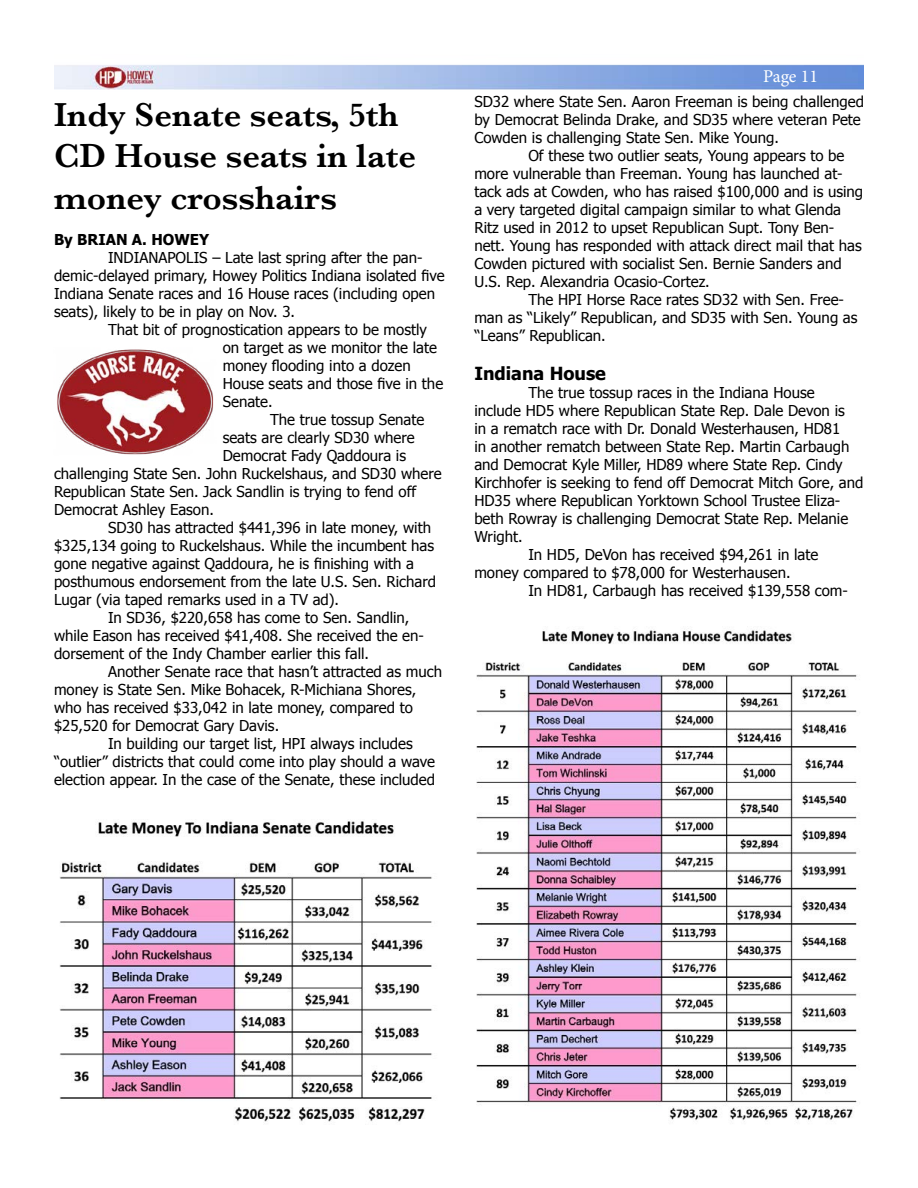
<style>
.page{position:relative;width:918px;height:1188px;background:#fff}
.page>*{position:absolute;margin:0;border:0;box-sizing:border-box;transform-origin:0 0}
.t1{font:600 34.5px/41.4px "Baskerville";color:#000}
.t2{font:700 18px "Tahoma";color:#000}
.t3{font:18px "Minion Pro";letter-spacing:-.005em;color:#fff}
.t4{font:15px/18px "Tahoma";color:#000}
.t5{font:700 15px "Tahoma";color:#000}
</style>
<div class="page">
<img style="left:54px;top:64px;width:810px;height:26px">
<img style="left:57px;top:349px;width:157px;height:106px">
<img style="left:59px;top:821px;width:373px;height:302px">
<img style="left:476px;top:630px;width:381px;height:490px">
<h1 class="t1" style="left:54px;top:94px;width:363px">Indy Senate seats, 5th<br>CD House seats in late money crosshairs</h1>
<p class="t5" style="left:54px;top:229px;width:157px">By BRIAN A. HOWEY</p>
<p class="t4" style="left:54px;top:248px;width:392px;text-indent:54px">INDIANAPOLIS – Late last spring after the pan&shy;demic-delayed primary, Howey Politics Indiana isolated five Indiana Senate races and 16 House races (including open seats), likely to be in play on Nov. 3.</p>
<p class="t4" style="left:223px;top:320px;width:222px;text-indent:-115px">That bit of prognostication appears to be mostly on target as we monitor the late money flooding into a dozen<br>House seats and those five in the<br>Senate.</p>
<p class="t4" style="left:270px;top:410px;width:156px">The true tossup Senate</p>
<p class="t4" style="left:223px;top:428px;width:193px">seats are clearly SD30 where</p>
<p class="t4" style="left:223px;top:446px;width:185px">Democrat Fady Qaddoura is</p>
<p class="t4" style="left:54px;top:464px;width:389px">challenging State Sen. John Ruckelshaus, and SD30 where</p>
<p class="t4" style="left:54px;top:482px;width:364px">Republican State Sen. Jack Sandlin is trying to fend off</p>
<p class="t4" style="left:54px;top:500px;width:162px">Democrat Ashley Eason.</p>
<p class="t4" style="left:108px;top:518px;width:325px">SD30 has attracted $441,396 in late money, with</p>
<p class="t4" style="left:54px;top:536px;width:382px">$325,134 going to Ruckelshaus. While the incumbent has</p>
<p class="t4" style="left:54px;top:554px;width:362px">gone negative against Qaddoura, he is finishing with a</p>
<p class="t4" style="left:54px;top:572px;width:384px">posthumous endorsement from the late U.S. Sen. Richard</p>
<p class="t4" style="left:54px;top:590px;width:287px">Lugar (via taped remarks used in a TV ad).</p>
<p class="t4" style="left:108px;top:608px;width:303px">In SD36, $220,658 has come to Sen. Sandlin,</p>
<p class="t4" style="left:54px;top:626px;width:372px">while Eason has received $41,408. She received the en-</p>
<p class="t4" style="left:54px;top:644px;width:317px">dorsement of the Indy Chamber earlier this fall.</p>
<p class="t4" style="left:108px;top:662px;width:336px">Another Senate race that hasn’t attracted as much</p>
<p class="t4" style="left:54px;top:680px;width:364px">money is State Sen. Mike Bohacek, R-Michiana Shores,</p>
<p class="t4" style="left:54px;top:698px;width:360px">who has received $33,042 in late money, compared to</p>
<p class="t4" style="left:54px;top:716px;width:227px">$25,520 for Democrat Gary Davis.</p>
<p class="t4" style="left:108px;top:734px;width:306px">In building our target list, HPI always includes</p>
<p class="t4" style="left:54px;top:752px;width:383px">“outlier” districts that could come into play should a wave</p>
<p class="t4" style="left:54px;top:770px;width:383px">election appear. In the case of the Senate, these included</p>
<p class="t3" style="left:763px;top:64px;width:56px">Page 11</p>
<p class="t4" style="left:474px;top:92px;width:391px">SD32 where State Sen. Aaron Freeman is being challenged by Democrat Belinda Drake, and SD35 where veteran Pete<br>Cowden is challenging State Sen. Mike Young.</p>
<p class="t4" style="left:474px;top:146px;width:390px;text-indent:54px">Of these two outlier seats, Young appears to be more vulnerable than Freeman. Young has launched at&shy;tack ads at Cowden, who has raised $100,000 and is using a very targeted digital campaign similar to what Glenda Ritz used in 2012 to upset Republican Supt. Tony Ben&shy;nett. Young has responded with attack direct mail that has Cowden pictured with socialist Sen. Bernie Sanders and U.S. Rep. Alexandria Ocasio-Cortez.</p>
<p class="t4" style="left:474px;top:290px;width:385px;text-indent:54px">The HPI Horse Race rates SD32 with Sen. Free&shy;man as “Likely” Republican, and SD35 with Sen. Young as “Leans” Republican.</p>
<p class="t2" style="left:474px;top:361px;width:133px">Indiana House</p>
<p class="t4" style="left:528px;top:383px;width:288px">The true tossup races in the Indiana House</p>
<p class="t4" style="left:474px;top:401px;width:372px">include HD5 where Republican State Rep. Dale Devon is</p>
<p class="t4" style="left:474px;top:419px;width:367px">in a rematch race with Dr. Donald Westerhausen, HD81</p>
<p class="t4" style="left:474px;top:437px;width:377px">in another rematch between State Rep. Martin Carbaugh</p>
<p class="t4" style="left:474px;top:455px;width:370px">and Democrat Kyle Miller, HD89 where State Rep. Cindy</p>
<p class="t4" style="left:474px;top:473px;width:391px">Kirchhofer is seeking to fend off Democrat Mitch Gore, and</p>
<p class="t4" style="left:474px;top:491px;width:368px">HD35 where Republican Yorktown School Trustee Eliza-</p>
<p class="t4" style="left:474px;top:509px;width:375px">beth Rowray is challenging Democrat State Rep. Melanie</p>
<p class="t4" style="left:474px;top:527px;width:50px">Wright.</p>
<p class="t4" style="left:528px;top:545px;width:292px">In HD5, DeVon has received $94,261 in late</p>
<p class="t4" style="left:474px;top:563px;width:318px">money compared to $78,000 for Westerhausen.</p>
<p class="t4" style="left:528px;top:581px;width:321px">In HD81, Carbaugh has received $139,558 com-</p>
</div>
